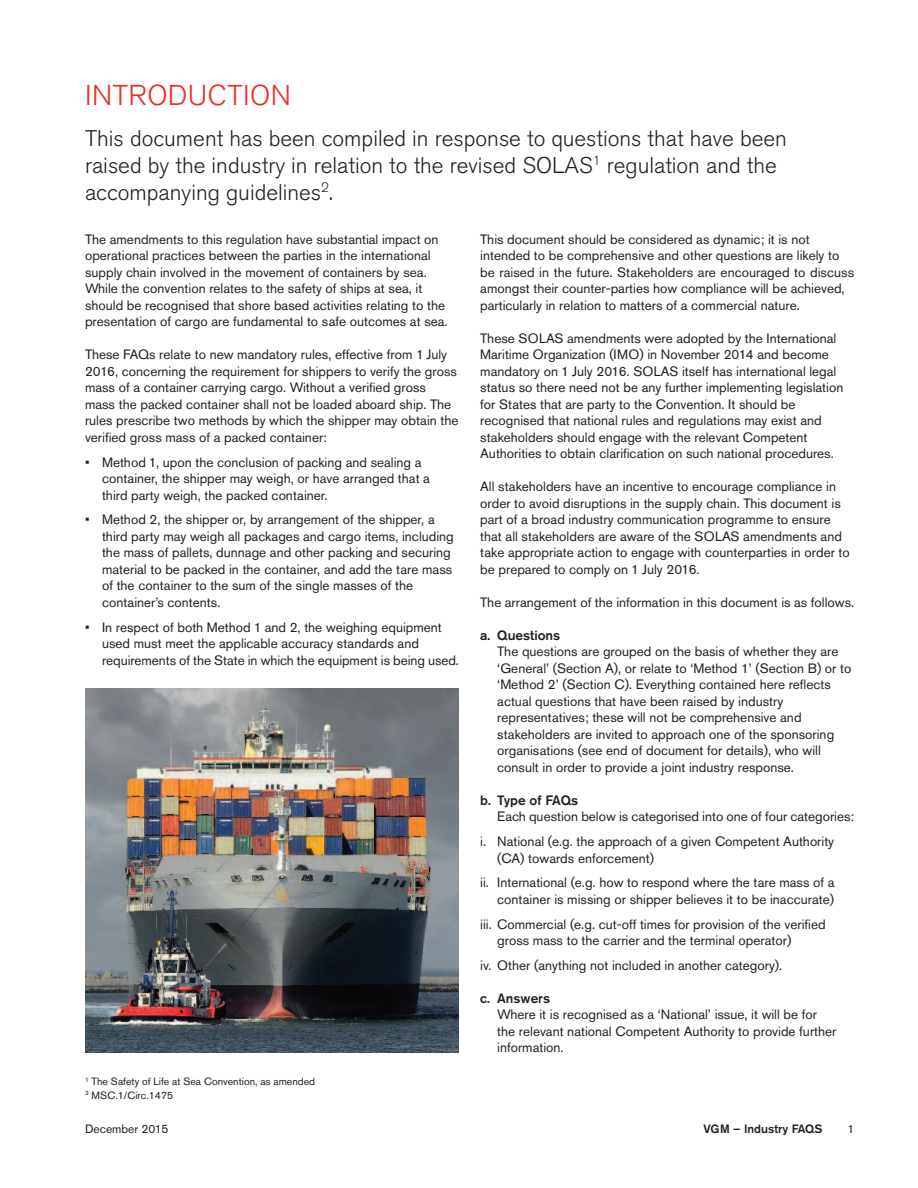
<style>
.page{position:relative;width:918px;height:1188px;background:#fff}
.page>*{position:absolute;margin:0;border:0;box-sizing:border-box;transform-origin:0 0}
.t1{font:300 28.5px "Akzidenz Grotesk BE";letter-spacing:.015em;color:#ee2e22}
.t2{font:300 22.5px/27px "Akzidenz Grotesk BE";color:#231f20}
.t3{font:13.5px/16.5px "Akzidenz Grotesk BE";color:#231f20}
.t4{font:500 13.5px "Akzidenz Grotesk BE";color:#231f20}
.t5{font:500 12px "Akzidenz Grotesk BE";color:#231f20}
.t6{font:12px "Akzidenz Grotesk BE";color:#231f20}
.t7{font:10.5px/13.5px "Akzidenz Grotesk BE";color:#231f20}
</style>
<div class="page">
<img style="left:85px;top:688px;width:374px;height:365px">
<h1 class="t1" style="left:85px;top:79px;width:207px">INTRODUCTION</h1>
<h2 class="t2" style="left:85px;top:125px;width:703px">This document has been compiled in response to questions that have been raised by the industry in relation to the revised SOLAS<sup>1</sup> regulation and the accompanying guidelines<sup>2</sup>.</h2>
<p class="t3" style="left:85px;top:232px;width:364px">The amendments to this regulation have substantial impact on operational practices between the parties in the international supply chain involved in the movement of containers by sea.<br>While the convention relates to the safety of ships at sea, it should be recognised that shore based activities relating to the presentation of cargo are fundamental to safe outcomes at sea.</p>
<p class="t3" style="left:85px;top:348px;width:375px">These FAQs relate to new mandatory rules, effective from 1 July 2016, concerning the requirement for shippers to verify the gross mass of a container carrying cargo. Without a verified gross mass the packed container shall not be loaded aboard ship. The rules prescribe two methods by which the shipper may obtain the verified gross mass of a packed container:</p>
<p class="t3" style="left:102px;top:455px;width:329px;text-indent:-17px">• Method 1, upon the conclusion of packing and sealing a container, the shipper may weigh, or have arranged that a third party weigh, the packed container.</p>
<p class="t3" style="left:102px;top:513px;width:353px;text-indent:-17px">• Method 2, the shipper or, by arrangement of the shipper, a third party may weigh all packages and cargo items, including the mass of pallets, dunnage and other packing and securing material to be packed in the container, and add the tare mass of the container to the sum of the single masses of the container’s contents.</p>
<p class="t3" style="left:102px;top:620px;width:358px;text-indent:-17px">• In respect of both Method 1 and 2, the weighing equipment used must meet the applicable accuracy standards and requirements of the State in which the equipment is being used.</p>
<p class="t3" style="left:480px;top:232px;width:375px">This document should be considered as dynamic; it is not intended to be comprehensive and other questions are likely to be raised in the future. Stakeholders are encouraged to discuss amongst their counter-parties how compliance will be achieved, particularly in relation to matters of a commercial nature.</p>
<p class="t3" style="left:480px;top:331px;width:365px">These SOLAS amendments were adopted by the International Maritime Organization (IMO) in November 2014 and become mandatory on 1 July 2016. SOLAS itself has international legal status so there need not be any further implementing legislation for States that are party to the Convention. It should be recognised that national rules and regulations may exist and stakeholders should engage with the relevant Competent Authorities to obtain clarification on such national procedures.</p>
<p class="t3" style="left:480px;top:480px;width:371px">All stakeholders have an incentive to encourage compliance in order to avoid disruptions in the supply chain. This document is part of a broad industry communication programme to ensure that all stakeholders are aware of the SOLAS amendments and take appropriate action to engage with counterparties in order to be prepared to comply on 1 July 2016.</p>
<p class="t3" style="left:480px;top:595px;width:375px">The arrangement of the information in this document is as follows.</p>
<p class="t4" style="left:480px;top:630px;width:81px">a. Questions</p>
<p class="t3" style="left:497px;top:645px;width:356px">The questions are grouped on the basis of whether they are ‘General’ (Section A), or relate to ‘Method 1’ (Section B) or to ‘Method 2’ (Section C). Everything contained here reflects actual questions that have been raised by industry representatives; these will not be comprehensive and stakeholders are invited to approach one of the sponsoring organisations (see end of document for details), who will consult in order to provide a joint industry response.</p>
<p class="t4" style="left:480px;top:795px;width:99px">b. Type of FAQs</p>
<p class="t3" style="left:480px;top:806px;width:375px;line-height:24.8px;text-indent:17px">Each question below is categorised into one of four categories: i. National (e.g. the approach of a given Competent Authority</p>
<p class="t3" style="left:480px;top:847px;width:356px;line-height:24.8px;text-indent:17px">(CA) towards enforcement)<br>ii. International (e.g. how to respond where the tare mass of a</p>
<p class="t3" style="left:480px;top:888px;width:355px;line-height:24.8px;text-indent:17px">container is missing or shipper believes it to be inaccurate) iii. Commercial (e.g. cut-off times for provision of the verified</p>
<p class="t3" style="left:480px;top:930px;width:313px;line-height:24.8px;text-indent:17px">gross mass to the carrier and the terminal operator) iv. Other (anything not included in another category).</p>
<p class="t4" style="left:480px;top:993px;width:71px">c. Answers</p>
<p class="t3" style="left:497px;top:1008px;width:341px">Where it is recognised as a ‘National’ issue, it will be for the relevant national Competent Authority to provide further information.</p>
<p class="t7" style="left:85px;top:1076px;width:232px"><sup>1</sup> The Safety of Life at Sea Convention, as amended<br><sup>2</sup> MSC.1/Circ.1475</p>
<p class="t6" style="left:85px;top:1125px;width:85px">December 2015</p>
<p class="t5" style="left:704px;top:1125px;width:120px">VGM – Industry FAQS</p>
<p class="t6" style="left:847px;top:1125px;width:8px">1</p>
</div>
